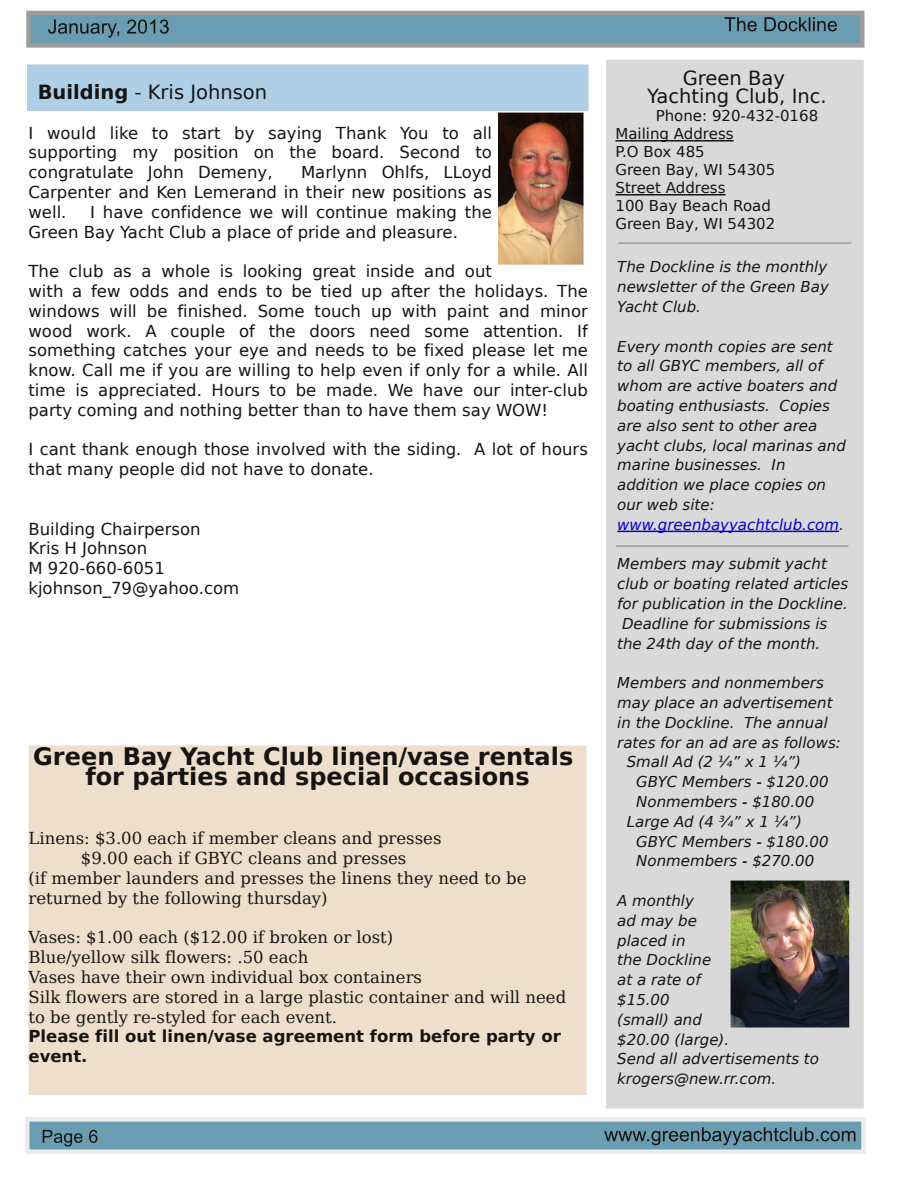
<style>
.page{position:relative;width:918px;height:1188px;background:#fff}
.page>*{position:absolute;margin:0;border:0;box-sizing:border-box;transform-origin:0 0}
.t1{font:700 24px/19.8px "Bitstream Vera Sans";color:#161413;text-align:center}
.t2{font:19.5px/18px "Bitstream Vera Sans";color:#161413;text-align:center}
.t3{font:16.5px/19.8px "Bitstream Vera Sans";color:#161413}
.t4{font:16.5px/19.8px "Bitstream Vera Serif";color:#161413}
.t5{font:700 16.5px/19.8px "Bitstream Vera Sans";color:#161413}
.t6{font:italic 15px/19.8px "Bitstream Vera Sans";color:#161413}
.t7{font:15px/18px "Bitstream Vera Sans";color:#161413}
.s1{font-weight:700}
.s2{color:#0000cd}
</style>
<div class="page">
<div style="left:27px;top:1119px;width:837px;height:33px;background:#6a9db2"></div>
<div style="left:25px;top:1117px;width:841px;height:37px;border:4px solid #ebecec"></div>
<div style="left:28px;top:13px;width:834px;height:32px;background:#6a9db2"></div>
<div style="left:26px;top:11px;width:838px;height:37px;border:4px solid #9a9c9e"></div>
<svg style="left:43px;top:1130px;width:40px;height:17px"></svg>
<svg style="left:89px;top:1130px;width:9px;height:13px"></svg>
<svg style="left:48px;top:20px;width:71px;height:18px"></svg>
<svg style="left:127px;top:20px;width:42px;height:14px"></svg>
<svg style="left:724px;top:17px;width:33px;height:14px"></svg>
<svg style="left:765px;top:17px;width:72px;height:14px"></svg>
<svg style="left:604px;top:1127px;width:252px;height:18px"></svg>
<div style="left:605px;top:59px;width:260px;height:1050px;background:#d9d9d9"></div>
<div style="left:605px;top:58px;width:260px;height:1052px;border:2px solid #fff"></div>
<hr style="left:619px;top:242px;width:232px;height:2px;background:#9a9c9e">
<svg style="left:615px;top:140px;width:119px;height:2px"></svg>
<svg style="left:615px;top:194px;width:111px;height:2px"></svg>
<svg style="left:617px;top:531px;width:222px;height:1px"></svg>
<hr style="left:616px;top:545px;width:232px;height:2px;background:#9a9c9e">
<img style="left:730px;top:880px;width:119px;height:148px">
<img style="left:498px;top:113px;width:86px;height:152px">
<div style="left:27px;top:64px;width:562px;height:47px;background:#aecfe5"></div>
<div style="left:28px;top:746px;width:558px;height:349px;background:#eedfcc"></div>
<p class="t2" style="left:38px;top:83px;width:231px"><span class="s1">Building</span> - Kris Johnson</p>
<p class="t3" style="left:28px;top:123px;width:465px;text-align:justify">I would like to start by saying Thank You to all supporting my position on the board. Second to congratulate John Demeny,</p>
<p class="t3" style="left:28px;top:163px;width:465px;text-align:justify;text-indent:273px">Marlynn Ohlfs, LLoyd Carpenter and Ken Lemerand in their new positions as well.</p>
<p class="t3" style="left:28px;top:202px;width:465px;text-indent:62px">I have confidence we will continue making the<br>Green Bay Yacht Club a place of pride and pleasure.</p>
<p class="t3" style="left:28px;top:262px;width:561px">The club as a whole is looking great inside and out<br>with a few odds and ends to be tied up after the holidays. The windows will be finished. Some touch up with paint and minor wood work. A couple of the doors need some attention. If something catches your eye and needs to be fixed please let me know. Call me if you are willing to help even if only for a while. All time is appreciated. Hours to be made. We have our inter-club party coming and nothing better than to have them say WOW!</p>
<p class="t3" style="left:28px;top:440px;width:561px">I cant thank enough those involved with the siding. A lot of hours that many people did not have to donate.</p>
<p class="t3" style="left:28px;top:519px;width:212px">Building Chairperson<br>Kris H Johnson<br>M 920-660-6051 kjohnson_79@yahoo.com</p>
<h1 class="t1" style="left:33px;top:747px;width:542px">Green Bay Yacht Club linen/vase rentals for parties and special occasions</h1>
<p class="t4" style="left:28px;top:829px;width:414px">Linens: $3.00 each if member cleans and presses</p>
<p class="t4" style="left:81px;top:849px;width:327px">$9.00 each if GBYC cleans and presses</p>
<p class="t4" style="left:28px;top:868px;width:500px">(if member launders and presses the linens they need to be</p>
<p class="t4" style="left:28px;top:888px;width:301px">returned by the following thursday)</p>
<p class="t4" style="left:28px;top:928px;width:539px">Vases: $1.00 each ($12.00 if broken or lost)<br>Blue/yellow silk flowers: .50 each<br>Vases have their own individual box containers<br>Silk flowers are stored in a large plastic container and will need to be gently re-styled for each event.</p>
<p class="t5" style="left:28px;top:1027px;width:534px">Please fill out linen/vase agreement form before party or event.</p>
<p class="t2" style="left:647px;top:69px;width:181px">Green Bay<br>Yachting Club, Inc.</p>
<p class="t7" style="left:615px;top:107px;width:204px;text-indent:40px">Phone: 920-432-0168<br>Mailing Address<br>P.O Box 485<br>Green Bay, WI 54305<br>Street Address<br>100 Bay Beach Road<br>Green Bay, WI 54302</p>
<p class="t6" style="left:617px;top:257px;width:213px;text-align:justify">The Dockline is the monthly newsletter of the Green Bay Yacht Club.</p>
<p class="t6" style="left:617px;top:336px;width:230px">Every month copies are sent to all GBYC members, all of whom are active boaters and boating enthusiasts. Copies are also sent to other area yacht clubs, local marinas and marine businesses. In addition we place copies on our web site: <span class="s2">www.greenbayyachtclub.com</span>.</p>
<p class="t6" style="left:617px;top:554px;width:211px">Members may submit yacht</p>
<p class="t6" style="left:617px;top:574px;width:233px">club or boating related articles</p>
<p class="t6" style="left:617px;top:594px;width:232px">for publication in the Dockline.</p>
<p class="t6" style="left:622px;top:614px;width:207px">Deadline for submissions is</p>
<p class="t6" style="left:617px;top:633px;width:205px">the 24th day of the month.</p>
<p class="t6" style="left:617px;top:673px;width:208px">Members and nonmembers</p>
<p class="t6" style="left:617px;top:693px;width:217px">may place an advertisement</p>
<p class="t6" style="left:617px;top:713px;width:212px">in the Dockline. The annual</p>
<p class="t6" style="left:617px;top:732px;width:225px">rates for an ad are as follows:</p>
<p class="t6" style="left:627px;top:752px;width:176px">Small Ad (2 ¼” x 1 ¼”)</p>
<p class="t6" style="left:636px;top:772px;width:194px">GBYC Members - $120.00</p>
<p class="t6" style="left:636px;top:792px;width:180px">Nonmembers - $180.00</p>
<p class="t6" style="left:627px;top:812px;width:177px">Large Ad (4 ¾” x 1 ¼”)</p>
<p class="t6" style="left:636px;top:831px;width:194px">GBYC Members - $180.00</p>
<p class="t6" style="left:636px;top:851px;width:180px">Nonmembers - $270.00</p>
<p class="t6" style="left:617px;top:891px;width:203px">A monthly<br>ad may be<br>placed in<br>the Dockline<br>at a rate of<br>$15.00<br>(small) and<br>$20.00 (large).<br>Send all advertisements to krogers@new.rr.com.</p>
</div>
